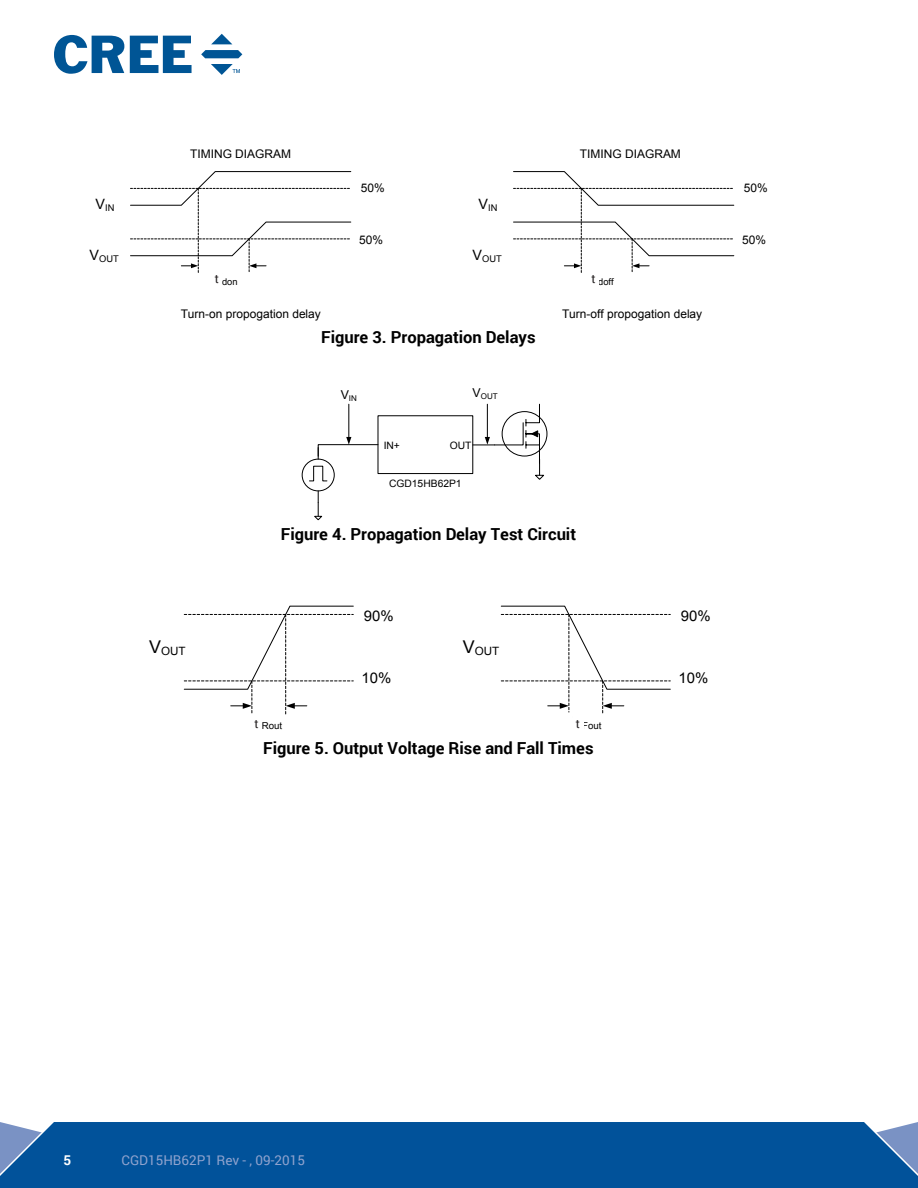
<style>
.page{position:relative;width:918px;height:1188px;background:#fff}
.page>*{position:absolute;margin:0;border:0;box-sizing:border-box;transform-origin:0 0}
.t1{font:700 16.5px "Roboto";color:#000}
.t2{font:14.7px "Arial";color:#000}
.t3{font:13.5px "Roboto";color:#90a3ce}
.t4{font:700 13.5px "Roboto";color:#fff}
.t5{font:12px "Roboto";color:#231f20}
.t6{font:11.85px "Arial";color:#000}
.t7{font:11.4px "Arial";color:#000}
.t8{font:10.2px "Arial";color:#000}
.t9{font:9.45px "Arial";color:#000}
.t10{font:9.3px "Arial";color:#000}
.t11{font:7.95px "Arial";color:#000}
</style>
<div class="page">
<div style="left:0;top:1122px;width:918px;height:66px;background:#01529a"></div>
<svg style="left:54px;top:35px;width:70px;height:39px"></svg>
<svg style="left:130px;top:36px;width:62px;height:37px"></svg>
<svg style="left:211px;top:34px;width:21px;height:10px"></svg>
<svg style="left:201px;top:50px;width:41px;height:8px"></svg>
<svg style="left:211px;top:64px;width:29px;height:10px"></svg>
<svg style="left:130px;top:171px;width:221px;height:102px"></svg>
<svg style="left:513px;top:171px;width:221px;height:102px"></svg>
<div style="left:302px;top:459px;width:33px;height:32px;border:1px solid #000;border-radius:50%"></div>
<svg style="left:309px;top:465px;width:19px;height:17px"></svg>
<div style="left:378px;top:415px;width:95px;height:59px;border:1px solid #000"></div>
<svg style="left:502px;top:412px;width:45px;height:44px"></svg>
<hr style="left:348px;top:404px;width:1px;height:34px;background:#000">
<svg style="left:473px;top:403px;width:72px;height:77px"></svg>
<svg style="left:314px;top:491px;width:9px;height:30px"></svg>
<svg style="left:317px;top:437px;width:62px;height:22px"></svg>
<svg style="left:184px;top:606px;width:170px;height:109px"></svg>
<svg style="left:501px;top:606px;width:170px;height:108px"></svg>
<div style="left:212px;top:270px;width:10px;height:18px;background:#fff"></div>
<div style="left:589px;top:270px;width:10px;height:18px;background:#fff"></div>
<p class="t10" style="left:96px;top:202px;width:20px"><sup>V</sup>IN</p>
<p class="t10" style="left:90px;top:252px;width:31px"><sup>V</sup>OUT</p>
<p class="t6" style="left:190px;top:146px;width:102px">TIMING DIAGRAM</p>
<p class="t6" style="left:361px;top:180px;width:25px">50%</p>
<p class="t6" style="left:359px;top:232px;width:25px">50%</p>
<p class="t10" style="left:479px;top:202px;width:20px"><sup>V</sup>IN</p>
<p class="t10" style="left:473px;top:252px;width:31px"><sup>V</sup>OUT</p>
<p class="t6" style="left:580px;top:146px;width:102px">TIMING DIAGRAM</p>
<p class="t10" style="left:213px;top:276px;width:26px"><sup>T</sup>don</p>
<p class="t10" style="left:589px;top:276px;width:26px"><sup>T</sup>doff</p>
<p class="t5" style="left:215px;top:270px;width:6px">t</p>
<p class="t5" style="left:592px;top:270px;width:6px">t</p>
<p class="t6" style="left:181px;top:306px;width:142px">Turn-on propogation delay</p>
<p class="t6" style="left:562px;top:306px;width:142px">Turn-off propogation delay</p>
<p class="t1" style="left:321px;top:326px;width:216px">Figure 3. Propagation Delays</p>
<p class="t11" style="left:341px;top:393px;width:18px"><sup>V</sup>IN</p>
<p class="t11" style="left:473px;top:391px;width:27px"><sup>V</sup>OUT</p>
<p class="t8" style="left:384px;top:439px;width:18px">IN+</p>
<p class="t8" style="left:450px;top:439px;width:23px">OUT</p>
<p class="t8" style="left:389px;top:476px;width:74px">CGD15HB62P1</p>
<p class="t1" style="left:281px;top:522px;width:297px">Figure 4. Propagation Delay Test Circuit</p>
<p class="t2" style="left:364px;top:606px;width:31px">90%</p>
<p class="t7" style="left:149px;top:643px;width:38px"><sup>V</sup>OUT</p>
<p class="t7" style="left:463px;top:643px;width:38px"><sup>V</sup>OUT</p>
<p class="t2" style="left:362px;top:668px;width:31px">10%</p>
<p class="t9" style="left:253px;top:719px;width:31px"><sup>T</sup>Rout</p>
<p class="t9" style="left:573px;top:719px;width:30px"><sup>T</sup>Fout</p>
<p class="t5" style="left:255px;top:715px;width:6px">t</p>
<p class="t5" style="left:576px;top:715px;width:6px">t</p>
<p class="t1" style="left:263px;top:736px;width:332px">Figure 5. Output Voltage Rise and Fall Times</p>
<p class="t2" style="left:681px;top:606px;width:31px">90%</p>
<p class="t2" style="left:679px;top:668px;width:31px">10%</p>
<p class="t6" style="left:744px;top:180px;width:25px">50%</p>
<p class="t6" style="left:742px;top:232px;width:25px">50%</p>
<p class="t4" style="left:64px;top:1150px;width:9px">5</p>
<p class="t3" style="left:122px;top:1150px;width:185px">CGD15HB62P1 Rev - , 09-2015</p>
</div>
